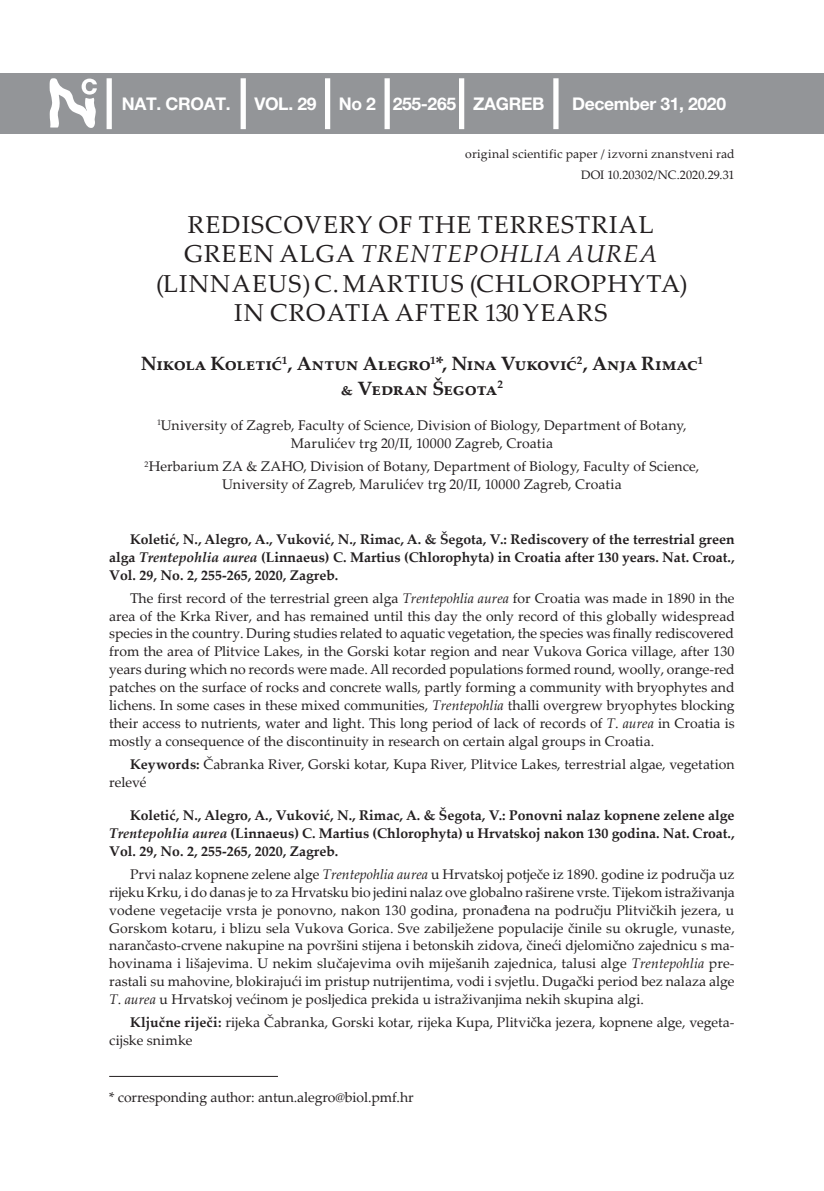
<style>
.page{position:relative;width:824px;height:1191px;background:#fff}
.page>*{position:absolute;margin:0;border:0;box-sizing:border-box;transform-origin:0 0}
.naslov_glavni{font:24.5px/29.4px "Palatino Linotype";letter-spacing:.05em;color:#231f20;text-align:center}
.autor{font:700 19.25px/24.5px "Palatino Linotype";letter-spacing:-.005em;color:#231f20;text-align:center}
.t1{font:700 17.5px "Helvetica Neue LT Pro";letter-spacing:-.02em;color:#fff}
.Body_uvodni_text{font:14px/18px "Palatino Linotype";color:#231f20;text-align:justify}
.Body_uvodni_text-2{font:700 14px/18px "Palatino Linotype";color:#231f20;text-align:justify}
.adresa{font:14px/18.2px "Palatino Linotype";letter-spacing:.01em;color:#231f20;text-align:center}
.keywords{font:14px/18px "Palatino Linotype";color:#231f20}
.fusnota{font:14px "Palatino Linotype";letter-spacing:-.005em;color:#231f20}
.DOI_glava{font:12.25px "Palatino Linotype";letter-spacing:.01em;color:#231f20}
.s1{font-style:italic}
.s2{font-weight:700}
</style>
<div class="page">
<div style="left:0;top:73px;width:823px;height:61px;background:#939598"></div>
<div style="left:107px;top:78px;width:5px;height:51px;background:#fff"></div>
<div style="left:240px;top:78px;width:6px;height:51px;background:#fff"></div>
<div style="left:325px;top:78px;width:5px;height:51px;background:#fff"></div>
<div style="left:384px;top:78px;width:6px;height:51px;background:#fff"></div>
<div style="left:459px;top:78px;width:5px;height:51px;background:#fff"></div>
<div style="left:553px;top:78px;width:5px;height:51px;background:#fff"></div>
<svg style="left:50px;top:78px;width:47px;height:50px"></svg>
<hr style="left:109px;top:1076px;width:169px;height:1px;background:#231f20">
<p class="t1" style="left:122px;top:93px;width:110px">NAT. CROAT.</p>
<p class="t1" style="left:254px;top:93px;width:147px">VOL. 29 Suppl. 1</p>
<p class="t1" style="left:421px;top:93px;width:124px">1-57 ZAGREB</p>
<p class="t1" style="left:572px;top:93px;width:155px">December 31, 2020</p>
<p class="t1" style="left:588px;top:93px;width:123px">March 31, 2021</p>
<p class="DOI_glava" style="left:465px;top:145px;width:271px">original scientific paper / izvorni znanstveni rad</p>
<p class="DOI_glava" style="left:581px;top:166px;width:155px">DOI 10.20302/NC.2020.29.31</p>
<p class="naslov_glavni" style="left:156px;top:209px;width:533px">REDISCOVERY OF THE TERRESTRIAL<br>GREEN ALGA <span class="s1">TRENTEPOHLIA AUREA </span>(LINNAEUS) C. MARTIUS (CHLOROPHYTA)<br>IN CROATIA AFTER 130 YEARS</p>
<p class="autor" style="left:141px;top:351px;width:563px">Nikola Koletić<sup>1</sup>, Antun Alegro<sup>1</sup>*, Nina Vuković<sup>2</sup>, Anja Rimac<sup>1 </sup>&amp; Vedran Šegota<sup>2</sup></p>
<p class="adresa" style="left:157px;top:416px;width:531px"><sup>1</sup>University of Zagreb, Faculty of Science, Division of Biology, Department of Botany,<br>Marulićev trg 20/II, 10000 Zagreb, Croatia</p>
<p class="adresa" style="left:145px;top:457px;width:556px"><sup>2</sup>Herbarium ZA &amp; ZAHO, Division of Botany, Department of Biology, Faculty of Science,<br>University of Zagreb, Marulićev trg 20/II, 10000 Zagreb, Croatia</p>
<p class="Body_uvodni_text-2" style="left:109px;top:529px;width:627px;text-indent:21px">Koletić, N., Alegro, A., Vuković, N., Rimac, A. &amp; Šegota, V.: Rediscovery of the terrestrial green alga <span class="s1">Trentepohlia aurea</span> (Linnaeus) C. Martius (Chlorophyta) in Croatia after 130 years. Nat. Croat., Vol. 29, No. 2, 255-265, 2020, Zagreb.</p>
<p class="Body_uvodni_text" style="left:109px;top:588px;width:627px;text-indent:21px">The first record of the terrestrial green alga <span class="s1">Trentepohlia aurea</span> for Croatia was made in 1890 in the area of the Krka River, and has remained until this day the only record of this globally widespread species in the country. During studies related to aquatic vegetation, the species was finally rediscovered from the area of Plitvice Lakes, in the Gorski kotar region and near Vukova Gorica village, after 130 years during which no records were made. All recorded populations formed round, woolly, orange-red patches on the surface of rocks and concrete walls, partly forming a community with bryophytes and lichens. In some cases in these mixed communities, <span class="s1">Trentepohlia</span> thalli overgrew bryophytes blocking their access to nutrients, water and light. This long period of lack of records of <span class="s1">T</span>. <span class="s1">aurea</span> in Croatia is mostly a consequence of the discontinuity in research on certain algal groups in Croatia.</p>
<p class="keywords" style="left:109px;top:754px;width:626px;text-indent:21px"><span class="s2">Keywords:</span> Čabranka River, Gorski kotar, Kupa River, Plitvice Lakes, terrestrial algae, vegetation relevé</p>
<p class="Body_uvodni_text-2" style="left:109px;top:805px;width:627px;text-indent:21px">Koletić, N., Alegro, A., Vuković, N., Rimac, A. &amp; Šegota, V.: Ponovni nalaz kopnene zelene alge <span class="s1">Trentepohlia aurea</span> (Linnaeus) C. Martius (Chlorophyta) u Hrvatskoj nakon 130 godina. Nat. Croat., Vol. 29, No. 2, 255-265, 2020, Zagreb.</p>
<p class="Body_uvodni_text" style="left:109px;top:864px;width:627px;text-indent:21px">Prvi nalaz kopnene zelene alge <span class="s1">Trentepohlia aurea</span> u Hrvatskoj potječe iz 1890. godine iz područja uz rijeku Krku, i do danas je to za Hrvatsku bio jedini nalaz ove globalno raširene vrste. Tijekom istraživanja vodene vegetacije vrsta je ponovno, nakon 130 godina, pronađena na području Plitvičkih jezera, u Gorskom kotaru, i blizu sela Vukova Gorica. Sve zabilježene populacije činile su okrugle, vunaste, narančasto-crvene nakupine na površini stijena i betonskih zidova, čineći djelomično zajednicu s ma&shy;hovinama i lišajevima. U nekim slučajevima ovih miješanih zajednica, talusi alge <span class="s1">Trentepohlia</span> pre&shy;rastali su mahovine, blokirajući im pristup nutrijentima, vodi i svjetlu. Dugački period bez nalaza alge <span class="s1">T</span>. <span class="s1">aurea</span> u Hrvatskoj većinom je posljedica prekida u istraživanjima nekih skupina algi.</p>
<p class="keywords" style="left:109px;top:1013px;width:627px;text-indent:21px"><span class="s2">Ključne riječi:</span> rijeka Čabranka, Gorski kotar, rijeka Kupa, Plitvička jezera, kopnene alge, vegeta&shy;cijske snimke</p>
<p class="t1" style="left:339px;top:93px;width:39px">No 2</p>
<p class="t1" style="left:392px;top:93px;width:65px">255-265</p>
<p class="fusnota" style="left:109px;top:1087px;width:306px">* corresponding author: antun.alegro@biol.pmf.hr</p>
</div>
